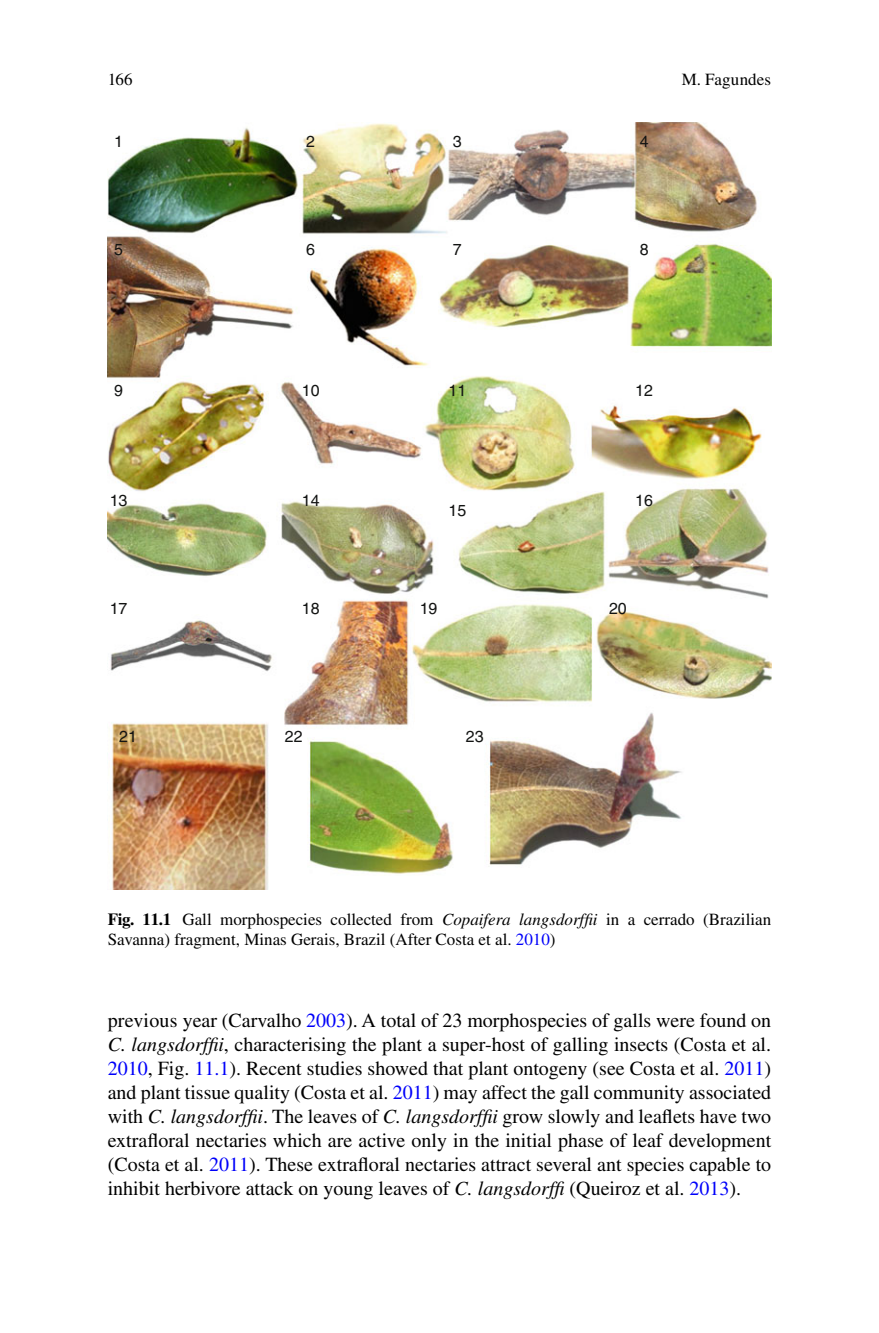
<style>
.page{position:relative;width:879px;height:1333px;background:#fff}
.page>*{position:absolute;margin:0;border:0;box-sizing:border-box;transform-origin:0 0}
.t1{font:20px/24px "Times";color:#000;text-align:justify}
.t2{font:17px/20px "Times";color:#000}
.t3{font:16px "Helvetica";color:#131413}
.s1{font-weight:700}
.s2{font-style:italic}
.s3{color:#0000fa}
</style>
<div class="page">
<img style="left:108px;top:122px;width:663px;height:767px">
<p class="t2" style="left:108px;top:71px;width:26px">166</p>
<p class="t3" style="left:114px;top:135px;width:10px">1</p>
<p class="t3" style="left:306px;top:135px;width:10px">2</p>
<p class="t3" style="left:453px;top:135px;width:10px">3</p>
<p class="t3" style="left:639px;top:135px;width:10px">4</p>
<p class="t2" style="left:681px;top:71px;width:91px">M. Fagundes</p>
<p class="t3" style="left:114px;top:243px;width:10px">5</p>
<p class="t3" style="left:306px;top:243px;width:10px">6</p>
<p class="t3" style="left:453px;top:243px;width:10px">7</p>
<p class="t3" style="left:639px;top:243px;width:10px">8</p>
<p class="t3" style="left:114px;top:385px;width:10px">9</p>
<p class="t3" style="left:302px;top:385px;width:19px">10</p>
<p class="t3" style="left:448px;top:385px;width:19px">11</p>
<p class="t3" style="left:635px;top:385px;width:19px">12</p>
<p class="t3" style="left:110px;top:494px;width:19px">13</p>
<p class="t3" style="left:302px;top:494px;width:19px">14</p>
<p class="t3" style="left:448px;top:504px;width:19px">15</p>
<p class="t3" style="left:635px;top:494px;width:19px">16</p>
<p class="t3" style="left:110px;top:602px;width:19px">17</p>
<p class="t3" style="left:302px;top:602px;width:19px">18</p>
<p class="t3" style="left:420px;top:602px;width:19px">19</p>
<p class="t3" style="left:609px;top:602px;width:19px">20</p>
<p class="t3" style="left:119px;top:730px;width:19px">21</p>
<p class="t3" style="left:285px;top:730px;width:19px">22</p>
<p class="t3" style="left:466px;top:730px;width:19px">23</p>
<p class="t2" style="left:108px;top:910px;width:665px"><span class="s1">Fig. 11.1</span> Gall morphospecies collected from <span class="s2">Copaifera langsdorffii</span> in a cerrado (Brazilian<br>Savanna) fragment, Minas Gerais, Brazil (After Costa et al. <span class="s3">2010</span> )</p>
<p class="t1" style="left:108px;top:1009px;width:665px">previous year (Carvalho <span class="s3">2003</span> ). A total of 23 morphospecies of galls were found on <span class="s2">C. langsdorffii</span> , characterising the plant a super-host of galling insects (Costa et al.<br><span class="s3">2010</span> , Fig. <span class="s3">11.1</span> ). Recent studies showed that plant ontogeny (see Costa et al. <span class="s3">2011</span> ) and plant tissue quality (Costa et al. <span class="s3">2011</span> ) may affect the gall community associated with <span class="s2">C. langsdorffii</span> . The leaves of <span class="s2">C. langsdorffii</span> grow slowly and leaflets have two extrafloral nectaries which are active only in the initial phase of leaf development (Costa et al. <span class="s3">2011</span> ). These extrafloral nectaries attract several ant species capable to inhibit herbivore attack on young leaves of <span class="s2">C. langsdorffi</span> (Queiroz et al. <span class="s3">2013</span> ).</p>
</div>
